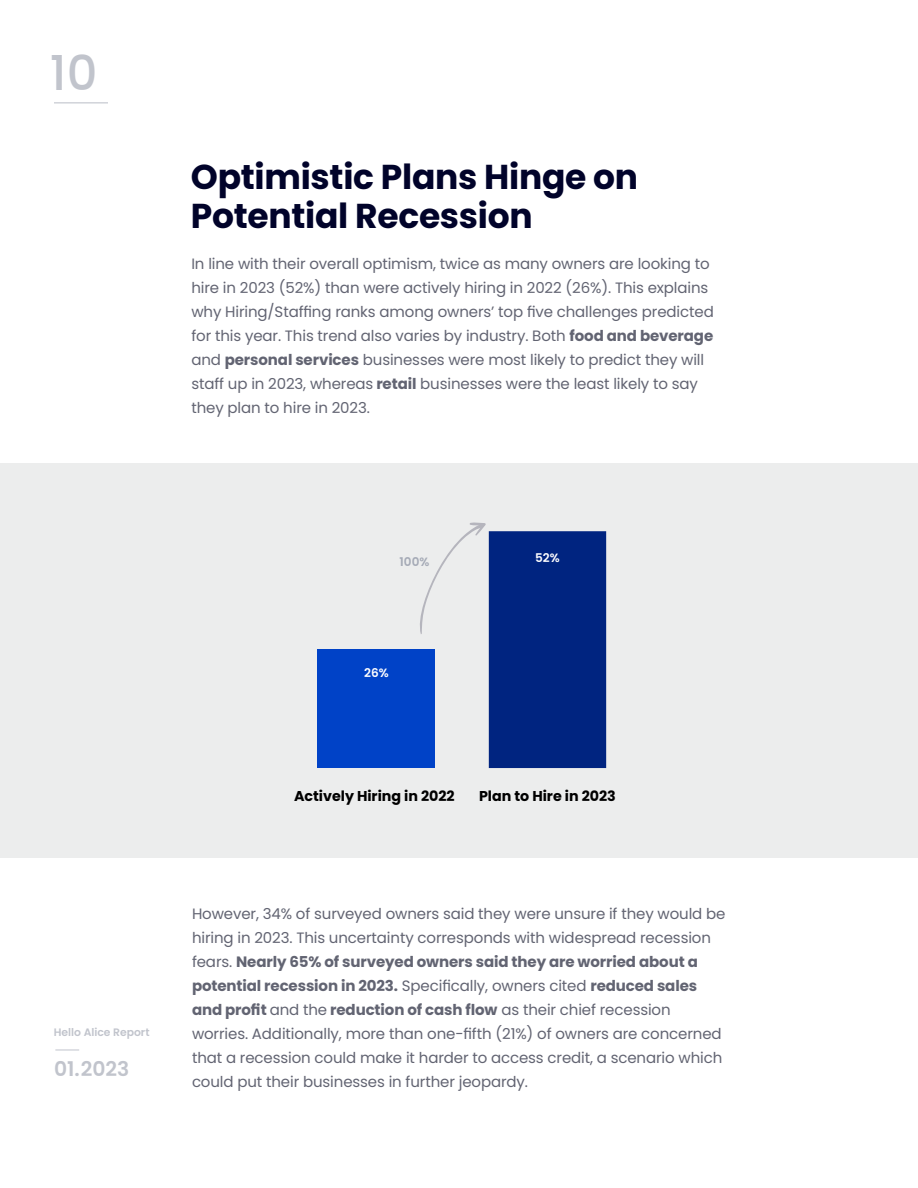
<style>
.page{position:relative;width:918px;height:1188px;background:#fff}
.page>*{position:absolute;margin:0;border:0;box-sizing:border-box;transform-origin:0 0}
.t1{font:500 48px "Poppins";color:#c1c4cc}
.t2{font:700 34.5px/39px "Poppins";letter-spacing:-.01em;color:#01032a}
.t3{font:600 20.25px "Poppins";color:#c1c4cc}
.t4{font:15px/24px "Poppins";letter-spacing:-.01em;color:#626472}
.t5{font:700 14.25px "Poppins";color:#000}
.t6{font:600 12px "Poppins";color:#fff}
.t7{font:600 12px "Poppins";color:#a5aab6}
.t8{font:600 10.8px "Poppins";color:#c1c4cc}
.s1{font-weight:700}
</style>
<div class="page">
<div style="left:0;top:463px;width:918px;height:395px;background:#eceded"></div>
<hr style="left:54px;top:102px;width:54px;height:1px;background:#c1c4cc">
<div style="left:318px;top:650px;width:117px;height:118px;background:#0042c7"></div>
<svg style="left:420px;top:522px;width:66px;height:112px"></svg>
<div style="left:489px;top:531px;width:117px;height:237px;background:#002480"></div>
<svg style="left:55px;top:1049px;width:24px;height:1px"></svg>
<h1 class="t1" style="left:50px;top:45px;width:49px">10</h1>
<h2 class="t2" style="left:191px;top:158px;width:449px">Optimistic Plans Hinge on<br>Potential Recession</h2>
<p class="t4" style="left:191px;top:252px;width:524px">In line with their overall optimism, twice as many owners are looking to hire in 2023 (52%) than were actively hiring in 2022 (26%). This explains why Hiring/Staffing ranks among owners’ top five challenges predicted for this year. This trend also varies by industry. Both <span class="s1">food and beverage </span>and <span class="s1">personal services</span> businesses were most likely to predict they will staff up in 2023, whereas <span class="s1">retail</span> businesses were the least likely to say they plan to hire in 2023.</p>
<p class="t7" style="left:400px;top:555px;width:31px">100%</p>
<p class="t6" style="left:364px;top:666px;width:26px">26%</p>
<p class="t6" style="left:535px;top:550px;width:26px">52%</p>
<p class="t8" style="left:54px;top:1026px;width:97px">Hello Alice Report</p>
<h3 class="t3" style="left:54px;top:1057px;width:77px">01.2023</h3>
<p class="t5" style="left:294px;top:788px;width:162px">Actively Hiring in 2022</p>
<p class="t5" style="left:479px;top:788px;width:138px">Plan to Hire in 2023</p>
<p class="t4" style="left:192px;top:902px;width:535px">However, 34% of surveyed owners said they were unsure if they would be hiring in 2023. This uncertainty corresponds with widespread recession fears. <span class="s1">Nearly 65% of surveyed owners said they are worried about a potential recession in 2023.</span> Specifically, owners cited <span class="s1">reduced sales and profit</span> and the <span class="s1">reduction of cash flow</span> as their chief recession worries. Additionally, more than one-fifth (21%) of owners are concerned that a recession could make it harder to access credit, a scenario which could put their businesses in further jeopardy.</p>
</div>
